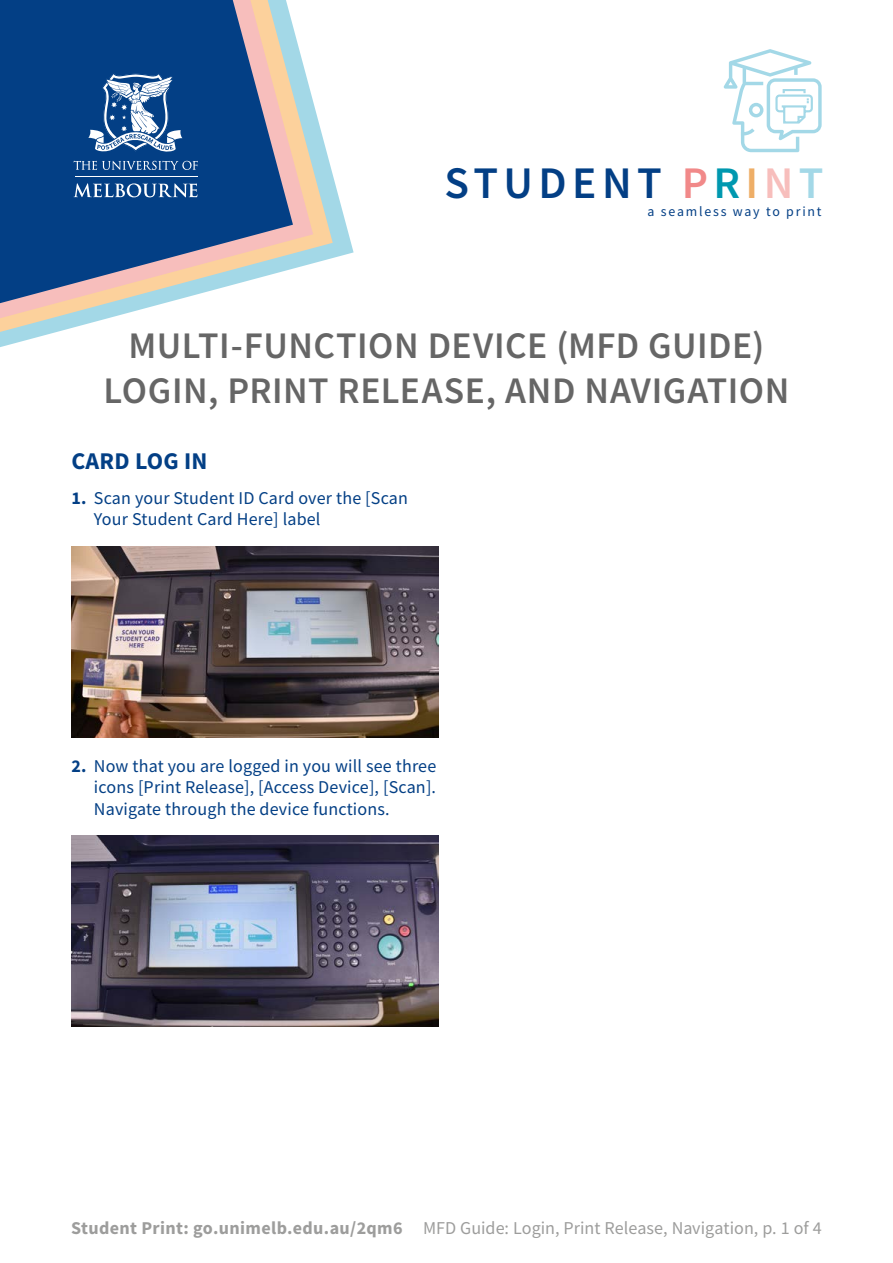
<style>
.page{position:relative;width:893px;height:1263px;background:#fff}
.page>*{position:absolute;margin:0;border:0;box-sizing:border-box;transform-origin:0 0}
.t1{font:600 45.15px "Source Sans Pro";letter-spacing:.12em;color:#033f85}
.t2{font:600 37.5px/45px "Source Sans Pro";letter-spacing:.015em;color:#666;text-align:center}
.t3{font:700 24px "Source Sans Pro";letter-spacing:.01em;color:#033f85}
.t4{font:18px/21.6px "Source Sans Pro";letter-spacing:.01em;color:#033f85}
.t5{font:18px "Source Sans Pro";color:#9d9d9c}
.t6{font:13.8px "Source Sans Pro";letter-spacing:.13em;color:#033f85}
.s1{color:#f18989}
.s2{color:#0098af}
.s3{color:#eeae67}
.s4{color:#f7bebc}
.s5{color:#a3d8e7}
.s6{font-weight:700}
</style>
<div class="page">
<svg style="left:0;top:176px;width:354px;height:171px"></svg>
<svg style="left:0;top:101px;width:333px;height:231px"></svg>
<svg style="left:0;top:27px;width:313px;height:291px"></svg>
<svg style="left:0;top:0;width:293px;height:303px;background:#456897"></svg>
<div style="left:56px;top:55px;width:159px;height:159px;background:#033f85"></div>
<svg style="left:74px;top:161px;width:124px;height:9px"></svg>
<hr style="left:75px;top:176px;width:122px;height:1px;background:#fff">
<svg style="left:74px;top:183px;width:123px;height:14px"></svg>
<svg style="left:88px;top:73px;width:95px;height:79px"></svg>
<svg style="left:724px;top:49px;width:98px;height:103px"></svg>
<img style="left:71px;top:546px;width:367px;height:191px">
<img style="left:71px;top:835px;width:367px;height:192px">
<h1 class="t1" style="left:444px;top:153px;width:381px">STUDENT <span class="s1">P</span><span class="s2">R</span><span class="s3">I</span><span class="s4">N</span><span class="s5">T</span></h1>
<p class="t6" style="left:648px;top:203px;width:176px">a seamless way to print</p>
<h2 class="t2" style="left:103px;top:322px;width:687px">MULTI-FUNCTION DEVICE (MFD GUIDE)<br>LOGIN, PRINT RELEASE, AND NAVIGATION</h2>
<h3 class="t3" style="left:71px;top:445px;width:138px">CARD LOG IN</h3>
<p class="t4" style="left:94px;top:487px;width:316px;text-indent:-22px"><span class="s6">1.</span> Scan your Student ID Card over the [Scan<br>Your Student Card Here] label</p>
<p class="t4" style="left:94px;top:755px;width:344px;text-align:justify;text-indent:-22px"><span class="s6">2.</span> Now that you are logged in you will see three icons [Print Release], [Access Device], [Scan].<br>Navigate through the device functions.</p>
<p class="t5" style="left:71px;top:1216px;width:752px"><span class="s6">Student Print: go.unimelb.edu.au/2qm6</span> MFD Guide: Login, Print Release, Navigation, p. 1 of 4</p>
</div>
